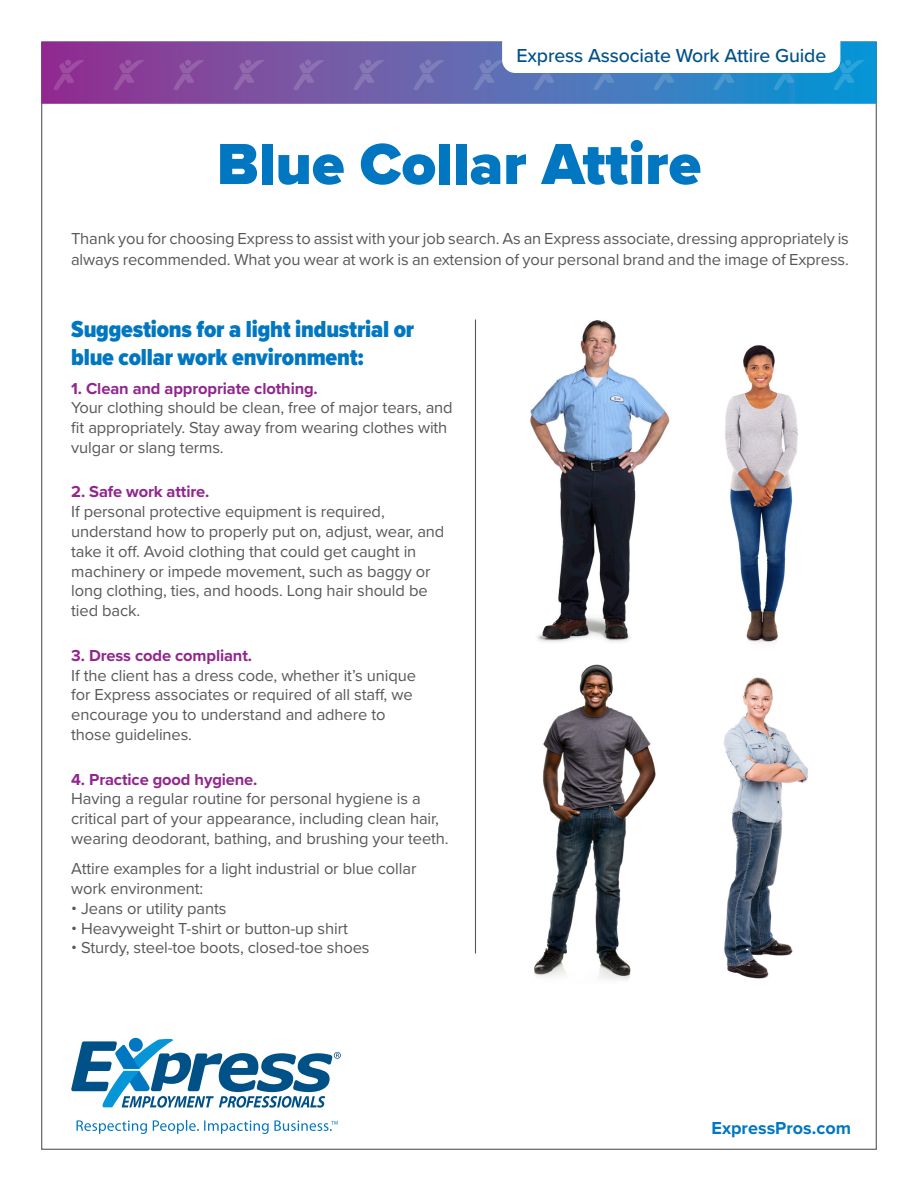
<style>
.page{position:relative;width:918px;height:1188px;background:#fff}
.page>*{position:absolute;margin:0;border:0;box-sizing:border-box;transform-origin:0 0}
.t1{font:900 60px "Proxima Nova";color:#0077c0}
.Subhead{font:900 24px/28.5px "Proxima Nova Cond";letter-spacing:-.01em;color:#0077c0}
.Headline{font:500 19.5px "Proxima Nova";letter-spacing:-.005em;color:#005187}
.t2{font:700 18px "Proxima Nova";color:#0077c0}
.Headline_Body_Text{font:16.5px/19.8px "Proxima Nova";letter-spacing:-.01em;color:#57585a}
.Subhead-2{font:16.5px/21px "Proxima Nova";letter-spacing:-.01em;color:#57585a}
.Headline_Body_Text-2{font:700 16.5px "Proxima Nova";letter-spacing:-.01em;color:#91268e}
.s1{font-weight:700;color:#91268e}
</style>
<div class="page">
<svg style="left:71px;top:1039px;width:270px;height:69px"></svg>
<svg style="left:77px;top:1120px;width:261px;height:14px"></svg>
<svg style="left:41px;top:42px;width:836px;height:62px;background:#6460ad"></svg>
<svg style="left:53px;top:60px;width:32px;height:30px"></svg>
<svg style="left:113px;top:60px;width:32px;height:30px"></svg>
<svg style="left:173px;top:60px;width:32px;height:30px"></svg>
<svg style="left:233px;top:60px;width:32px;height:30px"></svg>
<svg style="left:293px;top:60px;width:32px;height:30px"></svg>
<svg style="left:353px;top:60px;width:32px;height:30px"></svg>
<svg style="left:413px;top:60px;width:32px;height:30px"></svg>
<svg style="left:473px;top:60px;width:32px;height:30px"></svg>
<svg style="left:533px;top:73px;width:32px;height:17px"></svg>
<svg style="left:593px;top:73px;width:32px;height:17px"></svg>
<svg style="left:653px;top:73px;width:32px;height:17px"></svg>
<svg style="left:713px;top:73px;width:32px;height:17px"></svg>
<svg style="left:773px;top:73px;width:32px;height:17px"></svg>
<svg style="left:833px;top:60px;width:32px;height:30px"></svg>
<div style="left:502px;top:10px;width:338px;height:63px;background:#fff;border-radius:13px"></div>
<hr style="left:475px;top:320px;width:1px;height:633px;background:#57585a">
<img style="left:530px;top:320px;width:140px;height:322px">
<img style="left:723px;top:677px;width:85px;height:302px">
<img style="left:534px;top:664px;width:122px;height:316px">
<img style="left:725px;top:345px;width:73px;height:298px">
<p class="Headline" style="left:516px;top:41px;width:311px">Express Associate Work Attire Guide</p>
<p class="t1" style="left:217px;top:119px;width:486px">Blue Collar Attire</p>
<p class="Subhead-2" style="left:71px;top:228px;width:779px">Thank you for choosing Express to assist with your job search. As an Express associate, dressing appropriately is always recommended. What you wear at work is an extension of your personal brand and the image of Express.</p>
<p class="Subhead" style="left:71px;top:315px;width:345px">Suggestions for a light industrial or blue collar work environment:</p>
<p class="Headline_Body_Text" style="left:71px;top:377px;width:383px"><span class="s1">1. Clean and appropriate clothing.<br></span>Your clothing should be clean, free of major tears, and fit appropriately. Stay away from wearing clothes with vulgar or slang terms.</p>
<p class="Headline_Body_Text-2" style="left:71px;top:480px;width:140px">2. Safe work attire.</p>
<p class="Headline_Body_Text" style="left:71px;top:501px;width:375px">If personal protective equipment is required, understand how to properly put on, adjust, wear, and take it off. Avoid clothing that could get caught in machinery or impede movement, such as baggy or long clothing, ties, and hoods. Long hair should be tied back.</p>
<p class="Headline_Body_Text-2" style="left:71px;top:643px;width:182px">3. Dress code compliant.</p>
<p class="Headline_Body_Text" style="left:71px;top:664px;width:346px">If the client has a dress code, whether it’s unique for Express associates or required of all staff, we encourage you to understand and adhere to those guidelines.</p>
<p class="Headline_Body_Text-2" style="left:71px;top:767px;width:188px">4. Practice good hygiene.</p>
<p class="Headline_Body_Text" style="left:71px;top:788px;width:379px">Having a regular routine for personal hygiene is a critical part of your appearance, including clean hair, wearing deodorant, bathing, and brushing your teeth.</p>
<p class="Headline_Body_Text" style="left:71px;top:858px;width:347px">Attire examples for a light industrial or blue collar work environment:</p>
<p class="Headline_Body_Text" style="left:71px;top:898px;width:157px">• Jeans or utility pants</p>
<p class="Headline_Body_Text" style="left:71px;top:918px;width:278px">• Heavyweight T-shirt or button-up shirt</p>
<p class="Headline_Body_Text" style="left:71px;top:937px;width:300px">• Sturdy, steel-toe boots, closed-toe shoes</p>
<p class="t2" style="left:712px;top:1114px;width:141px">ExpressPros.com</p>
</div>
